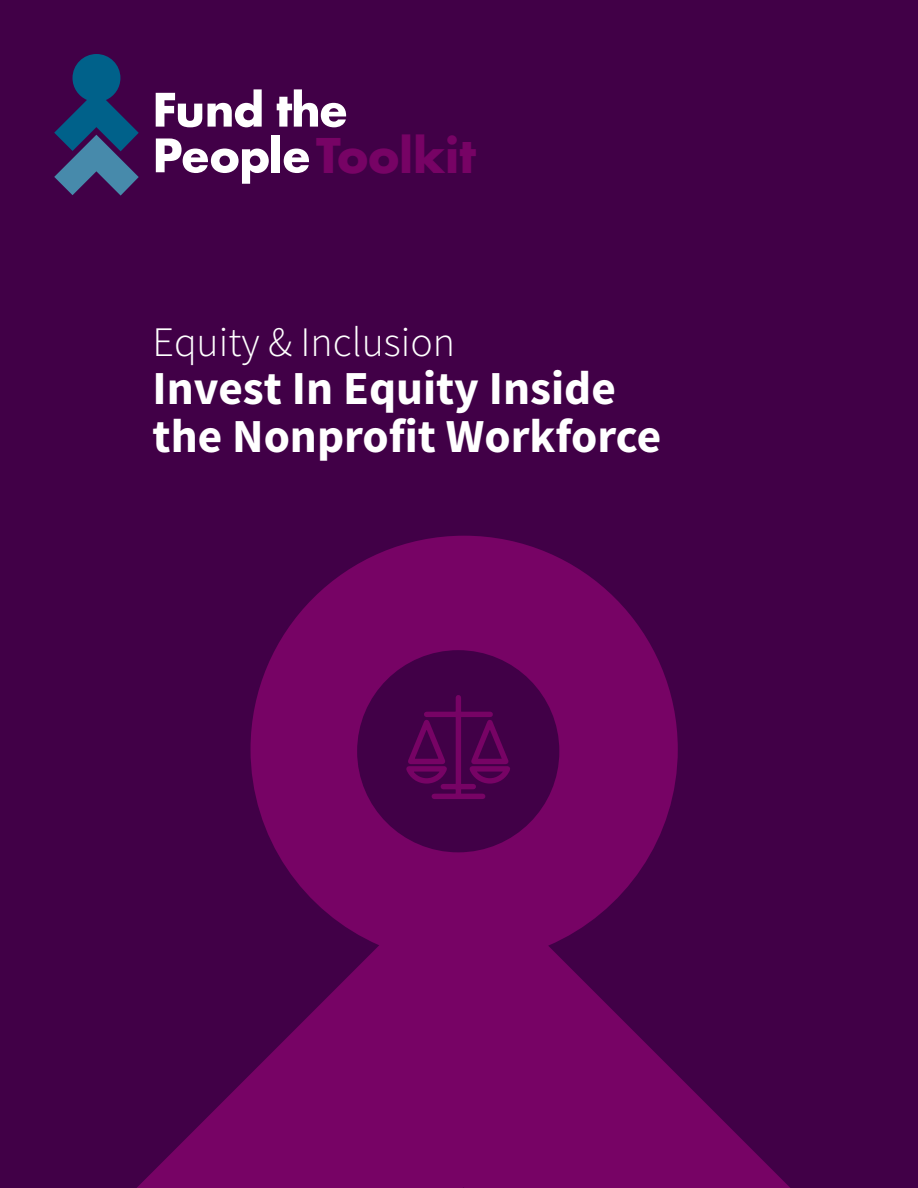
<style>
.page{position:relative;width:918px;height:1188px;background:#410047}
.page>*{position:absolute;margin:0;border:0;box-sizing:border-box;transform-origin:0 0}
.t1{font:700 47.4px/48px "Source Sans Pro";color:#fff}
.t2{font:700 46.5px "Futura Std";color:#770365}
.t3{font:300 41.85px "Source Sans Pro";color:#fff}
</style>
<div class="page">
<svg style="left:54px;top:54px;width:85px;height:142px"></svg>
<svg style="left:156px;top:138px;width:113px;height:46px"></svg>
<div style="left:272px;top:135px;width:8px;height:37px;background:#fff"></div>
<svg style="left:284px;top:149px;width:25px;height:24px"></svg>
<svg style="left:156px;top:93px;width:46px;height:34px"></svg>
<svg style="left:208px;top:89px;width:54px;height:38px"></svg>
<svg style="left:277px;top:89px;width:69px;height:38px"></svg>
<svg style="left:137px;top:536px;width:653px;height:652px;fill:#770365"></svg>
<div style="left:357px;top:650px;width:202px;height:202px;background:#410047;border-radius:50%"></div>
<div style="left:456px;top:698px;width:5px;height:98px;background:#770365"></div>
<div style="left:434px;top:794px;width:49px;height:5px;background:#770365"></div>
<div style="left:443px;top:784px;width:30px;height:5px;background:#770365"></div>
<div style="left:427px;top:712px;width:63px;height:5px;background:#770365"></div>
<svg style="left:406px;top:715px;width:104px;height:71px"></svg>
<p class="t2" style="left:316px;top:124px;width:161px">Toolkit</p>
<p class="t3" style="left:153px;top:316px;width:304px">Equity &amp; Inclusion</p>
<p class="t1" style="left:153px;top:366px;width:510px">Invest In Equity Inside the Nonprofit Workforce</p>
</div>
